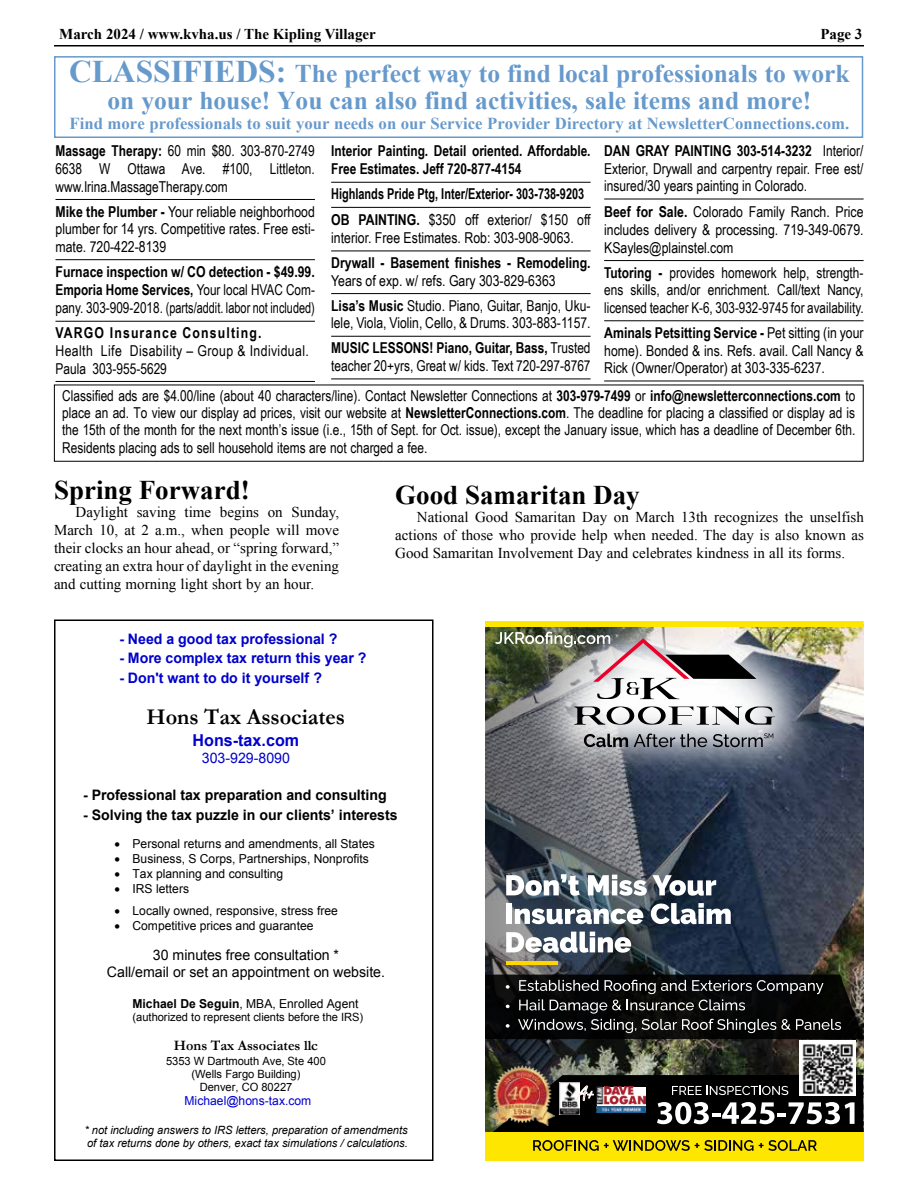
<style>
.page{position:relative;width:918px;height:1188px;background:#fff}
.page>*{position:absolute;margin:0;border:0;box-sizing:border-box;transform-origin:0 0}
.t1{font:700 27px "Times New Roman";color:#000}
.t2{font:700 25.5px/27px "Times New Roman";color:#69c;text-align:center}
.t3{font:700 22.65px "Garamond";color:#000}
.t4{font:700 16.65px "Times New Roman";color:#69c}
.t5{font:700 16.5px "Arial";color:#00c}
.t6{font:15px/17.5px "Arial Narrow";color:#000;text-align:justify}
.t7{font:15px/18px "Times New Roman";color:#000;text-align:justify}
.t8{font:15px/18px "Arial Narrow";color:#000;text-align:justify;scale:.96 1}
.t9{font:700 15px/18px "Arial Narrow";color:#000}
.t10{font:700 15px/25.5px "Arial Narrow";color:#000;scale:.89 1}
.t11{font:15px/17.5px "Arial Narrow";letter-spacing:.025em;color:#000}
.t12{font:700 15px "Times New Roman";color:#000}
.t13{font:700 15px "Arial Narrow";letter-spacing:.075em;color:#000}
.t14{font:700 14.4px "Arial";color:#000}
.t15{font:700 14.4px "Arial";color:#00c}
.t16{font:14.4px/16.5px "Arial";color:#000;text-align:center}
.t17{font:700 14.4px "Garamond";color:#000}
.t18{font:14.4px "Arial";color:#00c}
.t19{font:12.3px "Arial";color:#000}
.t20{font:12.3px "Arial";color:#00c}
.t21{font:italic 11.4px/13px "Arial";color:#000}
.t22{font:11.4px/13px "Arial";color:#000;text-align:center}
.s1{font-size:31.5px}
.s2{font-weight:700}
.s3{font-weight:400}
</style>
<div class="page">
<hr style="left:54px;top:45px;width:810px;height:1px;background:#000">
<hr style="left:56px;top:199px;width:259px;height:1px;background:#000">
<hr style="left:56px;top:259px;width:259px;height:1px;background:#000">
<hr style="left:56px;top:321px;width:259px;height:1px;background:#000">
<hr style="left:56px;top:381px;width:259px;height:1px;background:#000">
<hr style="left:331px;top:182px;width:260px;height:1px;background:#000">
<hr style="left:331px;top:207px;width:260px;height:1px;background:#000">
<hr style="left:331px;top:251px;width:260px;height:1px;background:#000">
<hr style="left:331px;top:293px;width:260px;height:1px;background:#000">
<hr style="left:331px;top:336px;width:260px;height:1px;background:#000">
<hr style="left:331px;top:379px;width:260px;height:1px;background:#000">
<hr style="left:604px;top:199px;width:260px;height:1px;background:#000">
<hr style="left:604px;top:260px;width:260px;height:1px;background:#000">
<hr style="left:604px;top:320px;width:260px;height:1px;background:#000">
<hr style="left:604px;top:381px;width:260px;height:1px;background:#000">
<div style="left:54px;top:56px;width:809px;height:82px;border:2px solid #69c"></div>
<div style="left:54px;top:620px;width:380px;height:541px;border:2px solid #000"></div>
<img style="left:774px;top:627px;width:89px;height:448px">
<img style="left:485px;top:627px;width:289px;height:505px">
<img style="left:509px;top:627px;width:331px;height:175px">
<div style="left:485px;top:621px;width:378px;height:6px;background:#ffe600"></div>
<div style="left:485px;top:1132px;width:378px;height:29px;background:#ffe600"></div>
<svg style="left:489px;top:1075px;width:374px;height:76px"></svg>
<img style="left:597px;top:1087px;width:48px;height:25px">
<hr style="left:506px;top:961px;width:51px;height:4px;background:#ffd600">
<svg style="left:495px;top:632px;width:261px;height:67px"></svg>
<svg style="left:574px;top:706px;width:201px;height:19px"></svg>
<svg style="left:584px;top:734px;width:44px;height:13px"></svg>
<svg style="left:634px;top:734px;width:73px;height:13px"></svg>
<svg style="left:713px;top:733px;width:60px;height:14px"></svg>
<svg style="left:485px;top:975px;width:378px;height:64px;background:#212120"></svg>
<img style="left:490px;top:1065px;width:65px;height:61px">
<img style="left:507px;top:1078px;width:31px;height:26px">
<img style="left:800px;top:1041px;width:55px;height:55px">
<svg style="left:506px;top:874px;width:74px;height:22px"></svg>
<svg style="left:588px;top:875px;width:128px;height:21px"></svg>
<div style="left:506px;top:904px;width:6px;height:20px;background:#fff"></div>
<svg style="left:515px;top:909px;width:128px;height:15px"></svg>
<svg style="left:651px;top:903px;width:80px;height:21px"></svg>
<svg style="left:506px;top:932px;width:125px;height:21px"></svg>
<p class="t12" style="left:59px;top:23px;width:318px">March 2024 / www.kvha.us / The Kipling Villager</p>
<p class="t12" style="left:820px;top:23px;width:44px">Page 3</p>
<h2 class="t2" style="left:69px;top:60px;width:782px"><span class="s1">CLASSIFIEDS:</span> The perfect way to find local professionals to work on your house! You can also find activities, sale items and more!</h2>
<p class="t4" style="left:70px;top:112px;width:781px">Find more professionals to suit your needs on our Service Provider Directory at NewsletterConnections.com.</p>
<p class="t6" style="left:56px;top:141px;width:261px;line-height:18px"><span class="s2">Massage Therapy:</span> 60 min $80. 303-870-2749<br>6638 W Ottawa Ave. #100, Littleton. www.Irina.MassageTherapy.com</p>
<p class="t6" style="left:56px;top:202px;width:261px"><span class="s2">Mike the Plumber -</span> Your reliable neighborhood plumber for 14 yrs. Competitive rates. Free esti&shy;mate. 720-422-8139</p>
<p class="t8" style="left:56px;top:262px;width:272px"><span class="s2">Furnace inspection w/ CO detection - $49.99.<br>Emporia Home Services,</span> Your local HVAC Com&shy;pany. 303-909-2018. (parts/addit. labor not included)</p>
<p class="t13" style="left:56px;top:322px;width:208px">VARGO Insurance Consulting.</p>
<p class="t11" style="left:56px;top:341px;width:255px">Health Life Disability – Group &amp; Individual.<br>Paula 303-955-5629</p>
<p class="t6" style="left:604px;top:141px;width:261px"><span class="s2">DAN GRAY PAINTING 303-514-3232</span> Interior/ Exterior, Drywall and carpentry repair. Free est/ insured/30 years painting in Colorado.</p>
<p class="t6" style="left:604px;top:202px;width:261px;line-height:18px"><span class="s2">Beef for Sale.</span> Colorado Family Ranch. Price includes delivery &amp; processing. 719-349-0679.<br>KSayles@plainstel.com</p>
<p class="t6" style="left:604px;top:263px;width:261px"><span class="s2">Tutoring -</span> provides homework help, strength&shy;ens skills, and/or enrichment. Call/text Nancy, licensed teacher K-6, 303-932-9745 for availability.</p>
<p class="t6" style="left:604px;top:323px;width:261px"><span class="s2">Aminals Petsitting Service -</span> Pet sitting (in your home). Bonded &amp; ins. Refs. avail. Call Nancy &amp; Rick (Owner/Operator) at 303-335-6237.</p>
<p class="t6" style="left:62px;top:386px;width:795px">Classified ads are $4.00/line (about 40 characters/line). Contact Newsletter Connections at <span class="s2">303-979-7499</span> or <span class="s2">info@newsletterconnections.com</span> to place an ad. To view our display ad prices, visit our website at <span class="s2">NewsletterConnections.com</span>. The deadline for placing a classified or display ad is the 15th of the month for the next month’s issue (i.e., 15th of Sept. for Oct. issue), except the January issue, which has a deadline of December 6th.<br>Residents placing ads to sell household items are not charged a fee.</p>
<p class="t9" style="left:331px;top:141px;width:261px">Interior Painting. Detail oriented. Affordable.<br>Free Estimates. Jeff 720-877-4154</p>
<p class="t10" style="left:331px;top:181px;width:293px">Highlands Pride Ptg, Inter/Exterior- 303-738-9203<br>OB PAINTING. <span class="s3">$350 off exterior/ $150 off</span></p>
<p class="t6" style="left:331px;top:228px;width:244px">interior. Free Estimates. Rob: 303-908-9063.</p>
<p class="t9" style="left:331px;top:253px;width:261px">Drywall - Basement finishes - Remodeling.</p>
<p class="t6" style="left:331px;top:267px;width:261px;line-height:25px">Years of exp. w/ refs. Gary 303-829-6363<br><span class="s2">Lisa’s Music</span> Studio. Piano, Guitar, Banjo, Uku-</p>
<p class="t6" style="left:331px;top:310px;width:261px;line-height:25px">lele, Viola, Violin, Cello, &amp; Drums. 303-883-1157.<br><span class="s2">MUSIC LESSONS! Piano, Guitar, Bass,</span> Trusted</p>
<p class="t6" style="left:331px;top:356px;width:261px">teacher 20+yrs, Great w/ kids. Text 720-297-8767</p>
<h1 class="t1" style="left:54px;top:471px;width:197px">Spring Forward!</h1>
<p class="t7" style="left:54px;top:503px;width:287px;text-indent:22px">Daylight saving time begins on Sunday, March 10, at 2 a.m., when people will move their clocks an hour ahead, or “spring forward,” creating an extra hour of daylight in the evening and cutting morning light short by an hour.</p>
<h1 class="t1" style="left:395px;top:477px;width:246px">Good Samaritan Day</h1>
<p class="t7" style="left:395px;top:508px;width:470px;text-indent:22px">National Good Samaritan Day on March 13th recognizes the unselfish actions of those who provide help when needed. The day is also known as Good Samaritan Involvement Day and celebrates kindness in all its forms.</p>
<p class="t15" style="left:119px;top:630px;width:219px">- Need a good tax professional ?</p>
<p class="t15" style="left:119px;top:649px;width:249px">- More complex tax return this year ?</p>
<p class="t15" style="left:119px;top:668px;width:204px">- Don't want to do it yourself ?</p>
<h3 class="t3" style="left:147px;top:702px;width:200px">Hons Tax Associates</h3>
<p class="t5" style="left:193px;top:729px;width:108px">Hons-tax.com</p>
<p class="t18" style="left:202px;top:748px;width:90px">303-929-8090</p>
<p class="t14" style="left:83px;top:785px;width:305px">- Professional tax preparation and consulting</p>
<p class="t14" style="left:83px;top:806px;width:316px">- Solving the tax puzzle in our clients’ interests</p>
<p class="t19" style="left:114px;top:836px;width:262px">• Personal returns and amendments, all States</p>
<p class="t19" style="left:114px;top:851px;width:256px">• Business, S Corps, Partnerships, Nonprofits</p>
<p class="t19" style="left:114px;top:866px;width:170px">• Tax planning and consulting</p>
<p class="t19" style="left:114px;top:881px;width:76px">• IRS letters</p>
<p class="t19" style="left:114px;top:902px;width:225px">• Locally owned, responsive, stress free</p>
<p class="t19" style="left:114px;top:917px;width:201px">• Competitive prices and guarantee</p>
<p class="t16" style="left:107px;top:947px;width:280px">30 minutes free consultation *<br>Call/email or set an appointment on website.</p>
<p class="t19" style="left:133px;top:995px;width:228px"><span class="s2">Michael De Seguin</span>, MBA, Enrolled Agent</p>
<p class="t22" style="left:133px;top:1011px;width:232px">(authorized to represent clients before the IRS)</p>
<p class="t17" style="left:174px;top:1036px;width:145px">Hons Tax Associates llc</p>
<p class="t22" style="left:166px;top:1054px;width:161px">5353 W Dartmouth Ave, Ste 400 (Wells Fargo Building)<br>Denver, CO 80227</p>
<p class="t20" style="left:185px;top:1092px;width:128px">Michael@hons-tax.com</p>
<p class="t21" style="left:84px;top:1124px;width:325px">* not including answers to IRS letters, preparation of amendments of tax returns done by others, exact tax simulations / calculations.</p>
</div>
